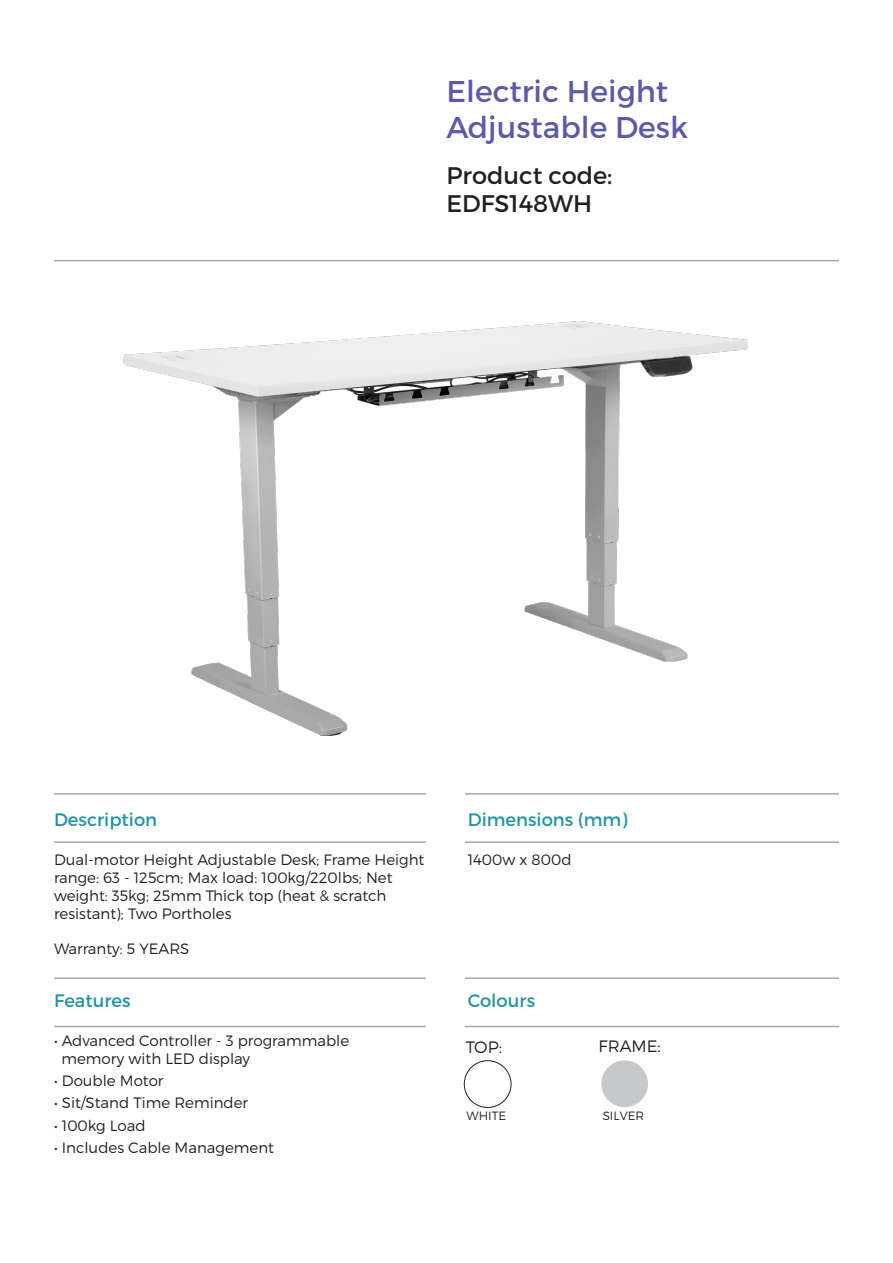
<style>
.page{position:relative;width:893px;height:1263px;background:#fff}
.page>*{position:absolute;margin:0;border:0;box-sizing:border-box;transform-origin:0 0}
.t1{font:30px/36px "Montserrat";color:#5d5aa7}
.t2{font:24px/28.8px "Montserrat";color:#231f20}
.t3{font:18px "Montserrat";color:#2494a2}
.t4{font:300 16.5px "Montserrat";color:#231f20}
.t5{font:300 15px/18px "Montserrat";color:#231f20}
.t6{font:300 12px "Montserrat";color:#231f20}
</style>
<div class="page">
<hr style="left:54px;top:260px;width:785px;height:1px;background:#a8a9ad">
<hr style="left:54px;top:793px;width:785px;height:2px;background:#a8a9ad">
<hr style="left:54px;top:977px;width:785px;height:2px;background:#a8a9ad">
<hr style="left:54px;top:841px;width:785px;height:2px;background:#a8a9ad">
<hr style="left:54px;top:1026px;width:785px;height:1px;background:#a8a9ad">
<div style="left:426px;top:770px;width:39px;height:311px;background:#fff"></div>
<div style="left:464px;top:1060px;width:47px;height:48px;border:1px solid #231f20;border-radius:50%"></div>
<div style="left:601px;top:1060px;width:47px;height:47px;background:#c7c8ca;border-radius:50%"></div>
<img style="left:123px;top:321px;width:624px;height:414px">
<p class="t1" style="left:446px;top:73px;width:243px">Electric Height<br>Adjustable Desk</p>
<p class="t2" style="left:446px;top:161px;width:167px">Product code:<br>EDFS148WH</p>
<p class="t3" style="left:54px;top:808px;width:105px">Description</p>
<p class="t5" style="left:54px;top:850px;width:372px">Dual-motor Height Adjustable Desk; Frame Height range: 63 - 125cm; Max load: 100kg/220lbs; Net weight: 35kg; 25mm Thick top (heat &amp; scratch resistant); Two Portholes</p>
<p class="t5" style="left:54px;top:939px;width:137px">Warranty: 5 YEARS</p>
<p class="t3" style="left:54px;top:989px;width:78px">Features</p>
<p class="t5" style="left:62px;top:1031px;width:289px;text-indent:-8px">• Advanced Controller - 3 programmable memory with LED display</p>
<p class="t5" style="left:54px;top:1071px;width:111px">• Double Motor</p>
<p class="t5" style="left:54px;top:1094px;width:196px">• Sit/Stand Time Reminder</p>
<p class="t5" style="left:54px;top:1116px;width:93px">• 100kg Load</p>
<p class="t5" style="left:54px;top:1138px;width:222px">• Includes Cable Management</p>
<p class="t3" style="left:468px;top:808px;width:161px">Dimensions (mm)</p>
<p class="t5" style="left:468px;top:850px;width:105px">1400w x 800d</p>
<p class="t3" style="left:468px;top:989px;width:69px">Colours</p>
<p class="t4" style="left:466px;top:1036px;width:38px">TOP:</p>
<p class="t6" style="left:466px;top:1108px;width:41px">WHITE</p>
<p class="t4" style="left:599px;top:1036px;width:64px">FRAME:</p>
<p class="t6" style="left:603px;top:1108px;width:43px">SILVER</p>
</div>
